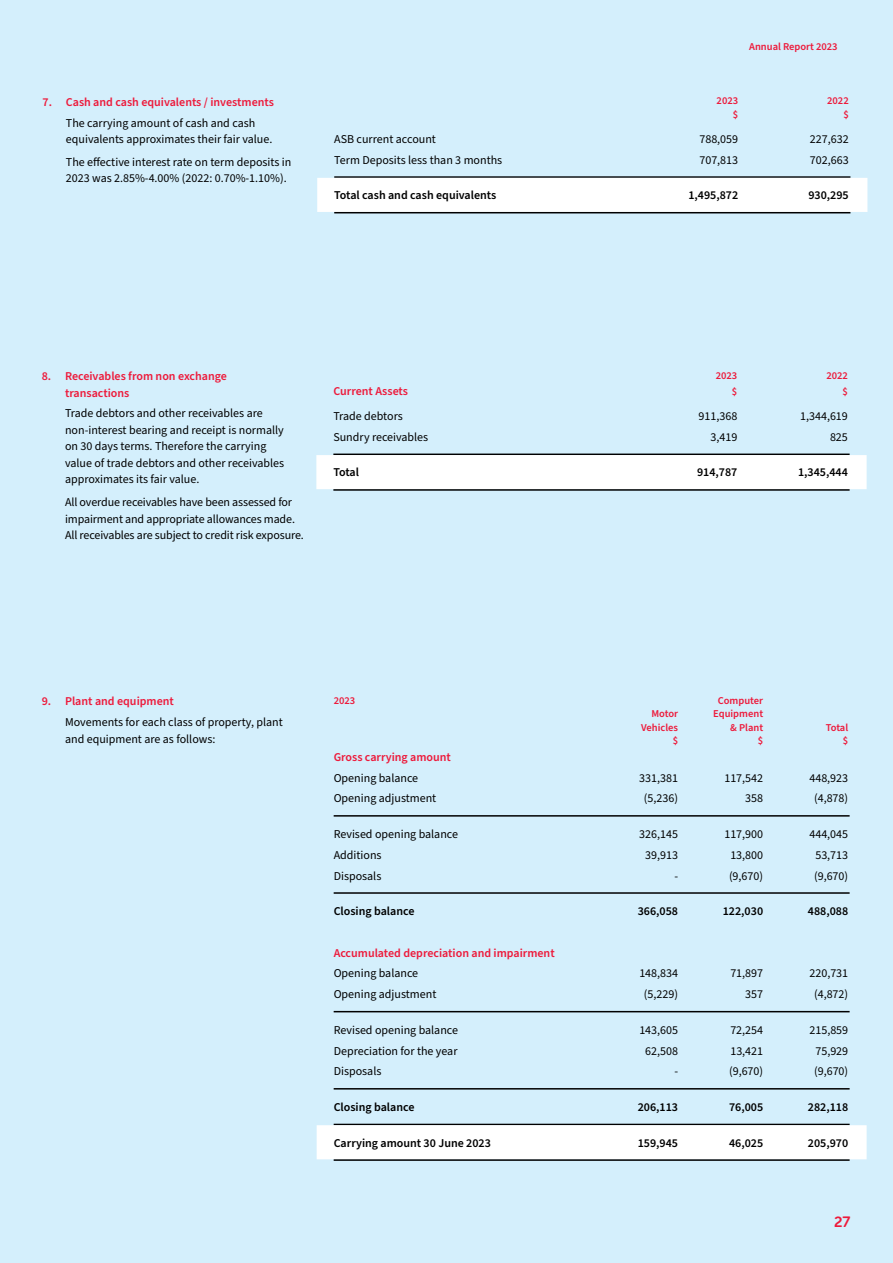
<style>
.page{position:relative;width:893px;height:1263px;background:#d4effc}
.page>*{position:absolute;margin:0;border:0;box-sizing:border-box;transform-origin:0 0}
.t1{font:15px "Museo Sans Rounded 700";color:#ed1a3b}
.t2{font:12px/16.5px "Source Sans Pro";color:#000}
.t3{font:600 12px "Source Sans Pro";color:#000}
.t4{font:600 12px/16.5px "Source Sans Pro";color:#ed1a3b}
.t5{font:600 10.5px "Source Sans Pro";color:#ed1a3b}
</style>
<div class="page">
<hr style="left:334px;top:176px;width:516px;height:2px;background:#000">
<div style="left:317px;top:178px;width:550px;height:34px;background:#fff"></div>
<hr style="left:334px;top:212px;width:516px;height:1px;background:#000">
<hr style="left:333px;top:454px;width:517px;height:1px;background:#000">
<div style="left:316px;top:455px;width:551px;height:34px;background:#fff"></div>
<hr style="left:333px;top:489px;width:517px;height:2px;background:#000">
<hr style="left:334px;top:815px;width:516px;height:2px;background:#000">
<hr style="left:334px;top:892px;width:516px;height:2px;background:#000">
<hr style="left:334px;top:1011px;width:516px;height:1px;background:#000">
<hr style="left:334px;top:1088px;width:516px;height:1px;background:#000">
<hr style="left:334px;top:1124px;width:516px;height:1px;background:#000">
<div style="left:317px;top:1125px;width:550px;height:34px;background:#fff"></div>
<hr style="left:334px;top:1159px;width:516px;height:2px;background:#000">
<p class="t4" style="left:43px;top:94px;width:233px">7. Cash and cash equivalents / investments</p>
<p class="t2" style="left:66px;top:115px;width:208px">The carrying amount of cash and cash equivalents approximates their fair value.</p>
<p class="t2" style="left:66px;top:154px;width:227px">The effective interest rate on term deposits in<br>2023 was 2.85%-4.00% (2022: 0.70%-1.10%).</p>
<p class="t5" style="left:749px;top:40px;width:90px">Annual Report 2023</p>
<p class="t5" style="left:717px;top:94px;width:23px">2023</p>
<p class="t5" style="left:827px;top:94px;width:23px">2022</p>
<p class="t5" style="left:733px;top:107px;width:7px">$</p>
<p class="t5" style="left:843px;top:107px;width:7px">$</p>
<p class="t2" style="left:334px;top:131px;width:103px">ASB current account</p>
<p class="t2" style="left:699px;top:131px;width:40px">788,059</p>
<p class="t2" style="left:810px;top:131px;width:40px">227,632</p>
<p class="t2" style="left:334px;top:152px;width:170px">Term Deposits less than 3 months</p>
<p class="t2" style="left:699px;top:152px;width:40px">707,813</p>
<p class="t2" style="left:810px;top:152px;width:40px">702,663</p>
<p class="t3" style="left:334px;top:187px;width:164px">Total cash and cash equivalents</p>
<p class="t3" style="left:688px;top:187px;width:51px">1,495,872</p>
<p class="t3" style="left:808px;top:187px;width:42px">930,295</p>
<p class="t4" style="left:65px;top:368px;width:163px;text-indent:-23px">8. Receivables from non exchange transactions</p>
<p class="t2" style="left:65px;top:405px;width:221px">Trade debtors and other receivables are non-interest bearing and receipt is normally on 30 days terms. Therefore the carrying value of trade debtors and other receivables approximates its fair value.</p>
<p class="t2" style="left:65px;top:494px;width:240px">All overdue receivables have been assessed for impairment and appropriate allowances made.<br>All receivables are subject to credit risk exposure.</p>
<p class="t5" style="left:716px;top:368px;width:23px">2023</p>
<p class="t5" style="left:826px;top:368px;width:23px">2022</p>
<p class="t4" style="left:333px;top:383px;width:76px">Current Assets</p>
<p class="t5" style="left:732px;top:384px;width:7px">$</p>
<p class="t5" style="left:842px;top:384px;width:7px">$</p>
<p class="t2" style="left:333px;top:408px;width:71px">Trade debtors</p>
<p class="t2" style="left:699px;top:408px;width:40px">911,368</p>
<p class="t2" style="left:800px;top:408px;width:49px">1,344,619</p>
<p class="t2" style="left:333px;top:429px;width:96px">Sundry receivables</p>
<p class="t2" style="left:710px;top:429px;width:28px">3,419</p>
<p class="t2" style="left:830px;top:429px;width:19px">825</p>
<p class="t3" style="left:333px;top:464px;width:27px">Total</p>
<p class="t3" style="left:697px;top:464px;width:42px">914,787</p>
<p class="t3" style="left:798px;top:464px;width:51px">1,345,444</p>
<p class="t4" style="left:42px;top:693px;width:134px">9. Plant and equipment</p>
<p class="t2" style="left:65px;top:714px;width:219px">Movements for each class of property, plant and equipment are as follows:</p>
<p class="t5" style="left:334px;top:693px;width:23px">2023</p>
<p class="t5" style="left:718px;top:693px;width:47px">Computer</p>
<p class="t5" style="left:651px;top:707px;width:28px">Motor</p>
<p class="t5" style="left:713px;top:707px;width:51px">Equipment</p>
<p class="t5" style="left:641px;top:720px;width:39px">Vehicles</p>
<p class="t5" style="left:730px;top:720px;width:34px">&amp; Plant</p>
<p class="t5" style="left:826px;top:720px;width:24px">Total</p>
<p class="t5" style="left:673px;top:734px;width:7px">$</p>
<p class="t5" style="left:758px;top:734px;width:7px">$</p>
<p class="t5" style="left:843px;top:734px;width:7px">$</p>
<p class="t4" style="left:334px;top:749px;width:119px">Gross carrying amount</p>
<p class="t2" style="left:334px;top:770px;width:86px">Opening balance</p>
<p class="t2" style="left:639px;top:770px;width:40px">331,381</p>
<p class="t2" style="left:724px;top:770px;width:40px">117,542</p>
<p class="t2" style="left:809px;top:770px;width:40px">448,923</p>
<p class="t2" style="left:334px;top:790px;width:104px">Opening adjustment</p>
<p class="t2" style="left:644px;top:790px;width:36px">(5,236)</p>
<p class="t2" style="left:745px;top:790px;width:19px">358</p>
<p class="t2" style="left:814px;top:790px;width:36px">(4,878)</p>
<p class="t2" style="left:334px;top:826px;width:126px">Revised opening balance</p>
<p class="t2" style="left:639px;top:826px;width:40px">326,145</p>
<p class="t2" style="left:724px;top:826px;width:40px">117,900</p>
<p class="t2" style="left:809px;top:826px;width:40px">444,045</p>
<p class="t2" style="left:334px;top:847px;width:49px">Additions</p>
<p class="t2" style="left:645px;top:847px;width:34px">39,913</p>
<p class="t2" style="left:730px;top:847px;width:34px">13,800</p>
<p class="t2" style="left:815px;top:847px;width:34px">53,713</p>
<p class="t2" style="left:334px;top:868px;width:49px">Disposals</p>
<p class="t2" style="left:674px;top:868px;width:5px">-</p>
<p class="t2" style="left:729px;top:868px;width:36px">(9,670)</p>
<p class="t2" style="left:814px;top:868px;width:36px">(9,670)</p>
<p class="t3" style="left:334px;top:903px;width:82px">Closing balance</p>
<p class="t3" style="left:638px;top:903px;width:42px">366,058</p>
<p class="t3" style="left:723px;top:903px;width:42px">122,030</p>
<p class="t3" style="left:808px;top:903px;width:42px">488,088</p>
<p class="t4" style="left:334px;top:945px;width:223px">Accumulated depreciation and impairment</p>
<p class="t2" style="left:334px;top:965px;width:86px">Opening balance</p>
<p class="t2" style="left:639px;top:965px;width:40px">148,834</p>
<p class="t2" style="left:730px;top:965px;width:34px">71,897</p>
<p class="t2" style="left:809px;top:965px;width:40px">220,731</p>
<p class="t2" style="left:334px;top:986px;width:104px">Opening adjustment</p>
<p class="t2" style="left:644px;top:986px;width:36px">(5,229)</p>
<p class="t2" style="left:745px;top:986px;width:19px">357</p>
<p class="t2" style="left:814px;top:986px;width:36px">(4,872)</p>
<p class="t2" style="left:334px;top:1022px;width:126px">Revised opening balance</p>
<p class="t2" style="left:639px;top:1022px;width:40px">143,605</p>
<p class="t2" style="left:730px;top:1022px;width:34px">72,254</p>
<p class="t2" style="left:809px;top:1022px;width:40px">215,859</p>
<p class="t2" style="left:334px;top:1043px;width:125px">Depreciation for the year</p>
<p class="t2" style="left:645px;top:1043px;width:34px">62,508</p>
<p class="t2" style="left:730px;top:1043px;width:34px">13,421</p>
<p class="t2" style="left:815px;top:1043px;width:34px">75,929</p>
<p class="t2" style="left:334px;top:1063px;width:49px">Disposals</p>
<p class="t2" style="left:674px;top:1063px;width:5px">-</p>
<p class="t2" style="left:729px;top:1063px;width:36px">(9,670)</p>
<p class="t2" style="left:814px;top:1063px;width:36px">(9,670)</p>
<p class="t3" style="left:334px;top:1099px;width:82px">Closing balance</p>
<p class="t3" style="left:638px;top:1099px;width:42px">206,113</p>
<p class="t3" style="left:729px;top:1099px;width:36px">76,005</p>
<p class="t3" style="left:808px;top:1099px;width:42px">282,118</p>
<p class="t3" style="left:334px;top:1134px;width:159px">Carrying amount 30 June 2023</p>
<p class="t3" style="left:638px;top:1134px;width:42px">159,945</p>
<p class="t3" style="left:729px;top:1134px;width:36px">46,025</p>
<p class="t3" style="left:808px;top:1134px;width:42px">205,970</p>
<p class="t1" style="left:834px;top:1214px;width:18px">27</p>
</div>
